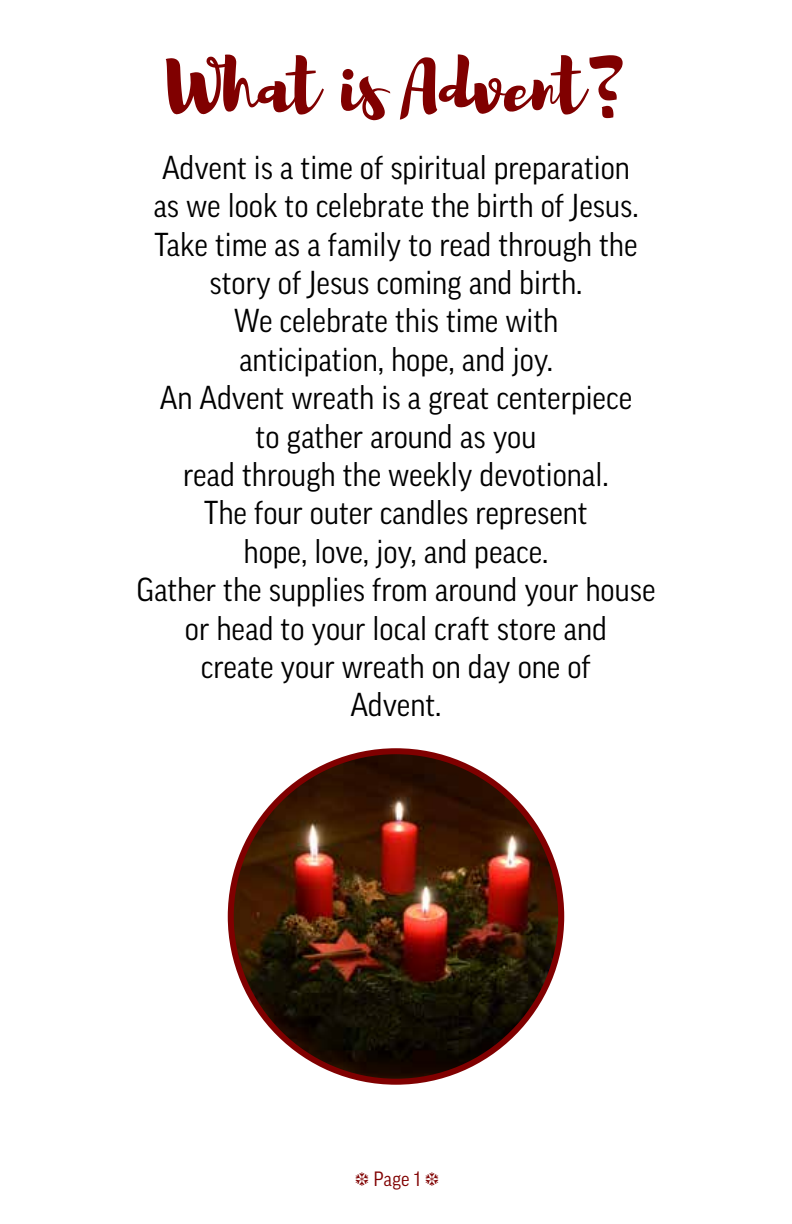
<style>
.page{position:relative;width:792px;height:1224px;background:#fff}
.page>*{position:absolute;margin:0;border:0;box-sizing:border-box;transform-origin:0 0}
.t1{font:72px "Brusher";color:#800000}
.t2{font:32px/38.4px "Good Pro Narr";color:#000;text-align:center}
.t3{font:20px "Good Pro Narr";color:#800000}
</style>
<div class="page">
<img style="left:231px;top:751px;width:330px;height:331px;border-radius:165px">
<h1 class="t1" style="left:169px;top:48px;width:455px">What is Advent?</h1>
<p class="t2" style="left:136px;top:148px;width:521px">Advent is a time of spiritual preparation<br>as we look to celebrate the birth of Jesus.<br>Take time as a family to read through the story of Jesus coming and birth.<br>We celebrate this time with<br>anticipation, hope, and joy.<br>An Advent wreath is a great centerpiece<br>to gather around as you<br>read through the weekly devotional.<br>The four outer candles represent<br>hope, love, joy, and peace.<br>Gather the supplies from around your house or head to your local craft store and<br>create your wreath on day one of<br>Advent.</p>
<p class="t3" style="left:373px;top:1168px;width:49px">Page 1</p>
</div>
